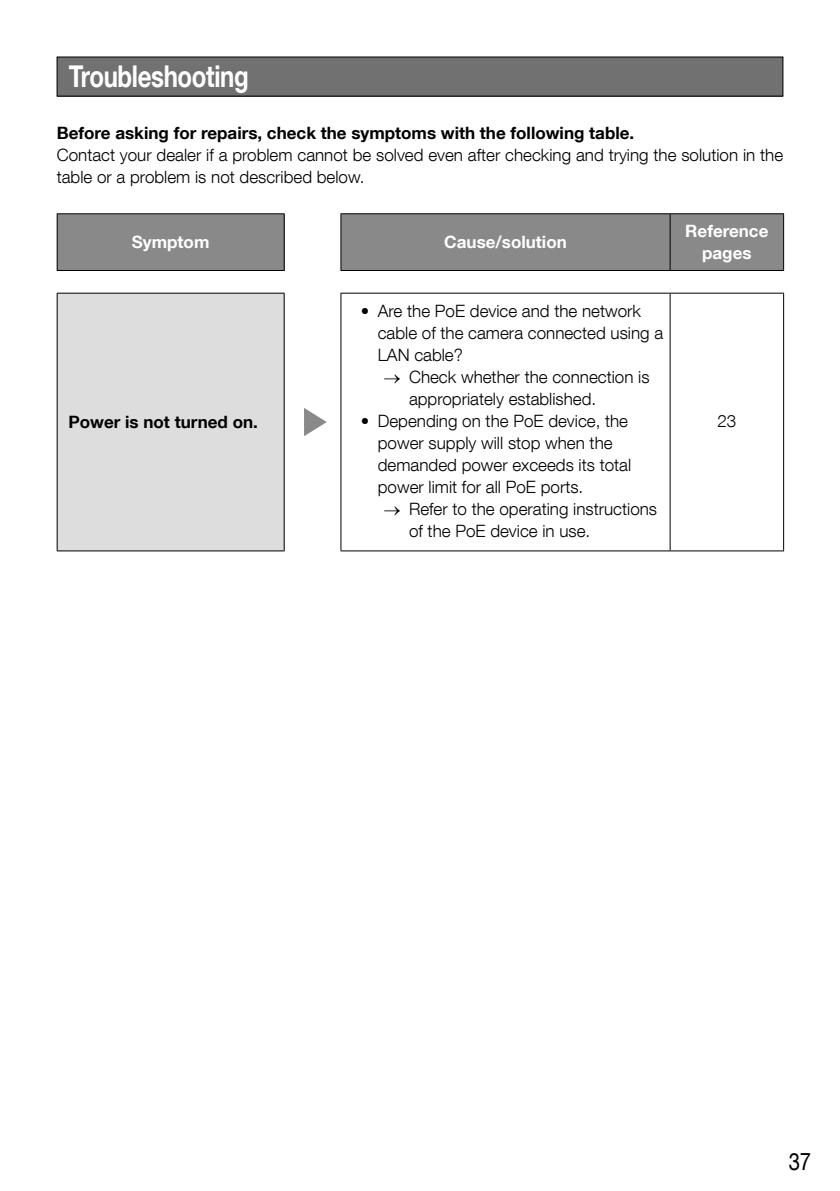
<style>
.page{position:relative;width:840px;height:1191px;background:#fff}
.page>*{position:absolute;margin:0;border:0;box-sizing:border-box;transform-origin:0 0}
.t1{font:700 30px "Helvetica Neue LT Com";letter-spacing:-.015em;color:#fff;scale:.8 1}
.t2{font:24px "Helvetica Neue LT Com";color:#000;scale:.85 1}
.t3{font:300 17px/22px "Helvetica Neue LT Com";color:#000}
.t4{font:700 17px "Helvetica Neue LT Com";color:#000}
.t5{font:700 17px/22px "Helvetica Neue LT Com";color:#fff;text-align:center}
</style>
<div class="page">
<div style="left:57px;top:214px;width:227px;height:56px;background:#898989"></div>
<div style="left:341px;top:214px;width:441px;height:56px;background:#898989"></div>
<div style="left:57px;top:293px;width:227px;height:258px;background:#ddd"></div>
<hr style="left:57px;top:213px;width:227px;height:1px;background:#000">
<hr style="left:57px;top:214px;width:1px;height:56px;background:#000">
<hr style="left:57px;top:270px;width:227px;height:1px;background:#000">
<hr style="left:57px;top:293px;width:227px;height:1px;background:#000">
<hr style="left:283px;top:214px;width:1px;height:56px;background:#000">
<hr style="left:340px;top:213px;width:329px;height:1px;background:#000">
<hr style="left:340px;top:214px;width:1px;height:56px;background:#000">
<hr style="left:340px;top:270px;width:329px;height:1px;background:#000">
<hr style="left:340px;top:293px;width:329px;height:1px;background:#000">
<hr style="left:669px;top:213px;width:114px;height:1px;background:#000">
<hr style="left:669px;top:214px;width:1px;height:56px;background:#000">
<hr style="left:782px;top:214px;width:1px;height:56px;background:#000">
<hr style="left:669px;top:270px;width:114px;height:1px;background:#000">
<hr style="left:283px;top:293px;width:1px;height:257px;background:#000">
<hr style="left:340px;top:293px;width:1px;height:257px;background:#000">
<hr style="left:669px;top:293px;width:114px;height:1px;background:#000">
<hr style="left:57px;top:293px;width:1px;height:257px;background:#000">
<hr style="left:57px;top:550px;width:227px;height:1px;background:#000">
<hr style="left:669px;top:550px;width:114px;height:1px;background:#000">
<hr style="left:669px;top:293px;width:1px;height:257px;background:#000">
<hr style="left:782px;top:293px;width:1px;height:257px;background:#000">
<hr style="left:340px;top:550px;width:329px;height:1px;background:#000">
<svg style="left:304px;top:408px;width:22px;height:28px"></svg>
<div style="left:57px;top:57px;width:725px;height:39px;background:#717171"></div>
<div style="left:57px;top:57px;width:725px;height:39px;border:1px solid #000"></div>
<h1 class="t1" style="left:69px;top:58px;width:226px">Troubleshooting</h1>
<p class="t4" style="left:57px;top:122px;width:578px">Before asking for repairs, check the symptoms with the following table.</p>
<p class="t3" style="left:57px;top:144px;width:727px">Contact your dealer if a problem cannot be solved even after checking and trying the solution in the table or a problem is not described below.</p>
<p class="t5" style="left:132px;top:231px;width:79px">Symptom</p>
<p class="t5" style="left:444px;top:231px;width:124px">Cause/solution</p>
<p class="t5" style="left:685px;top:220px;width:85px">Reference pages</p>
<p class="t4" style="left:68px;top:411px;width:191px">Power is not turned on.</p>
<p class="t3" style="left:377px;top:299px;width:287px;text-indent:-17px">• Are the PoE device and the network cable of the camera connected using a<br>LAN cable?</p>
<p class="t3" style="left:409px;top:365px;width:242px;text-indent:-25px">→ Check whether the connection is appropriately established.</p>
<p class="t3" style="left:377px;top:409px;width:255px;text-indent:-17px">• Depending on the PoE device, the power supply will stop when the demanded power exceeds its total power limit for all PoE ports.</p>
<p class="t3" style="left:409px;top:497px;width:249px;text-indent:-25px">→ Refer to the operating instructions of the PoE device in use.</p>
<p class="t3" style="left:717px;top:409px;width:20px">23</p>
<h2 class="t2" style="left:788px;top:1146px;width:28px">37</h2>
</div>
